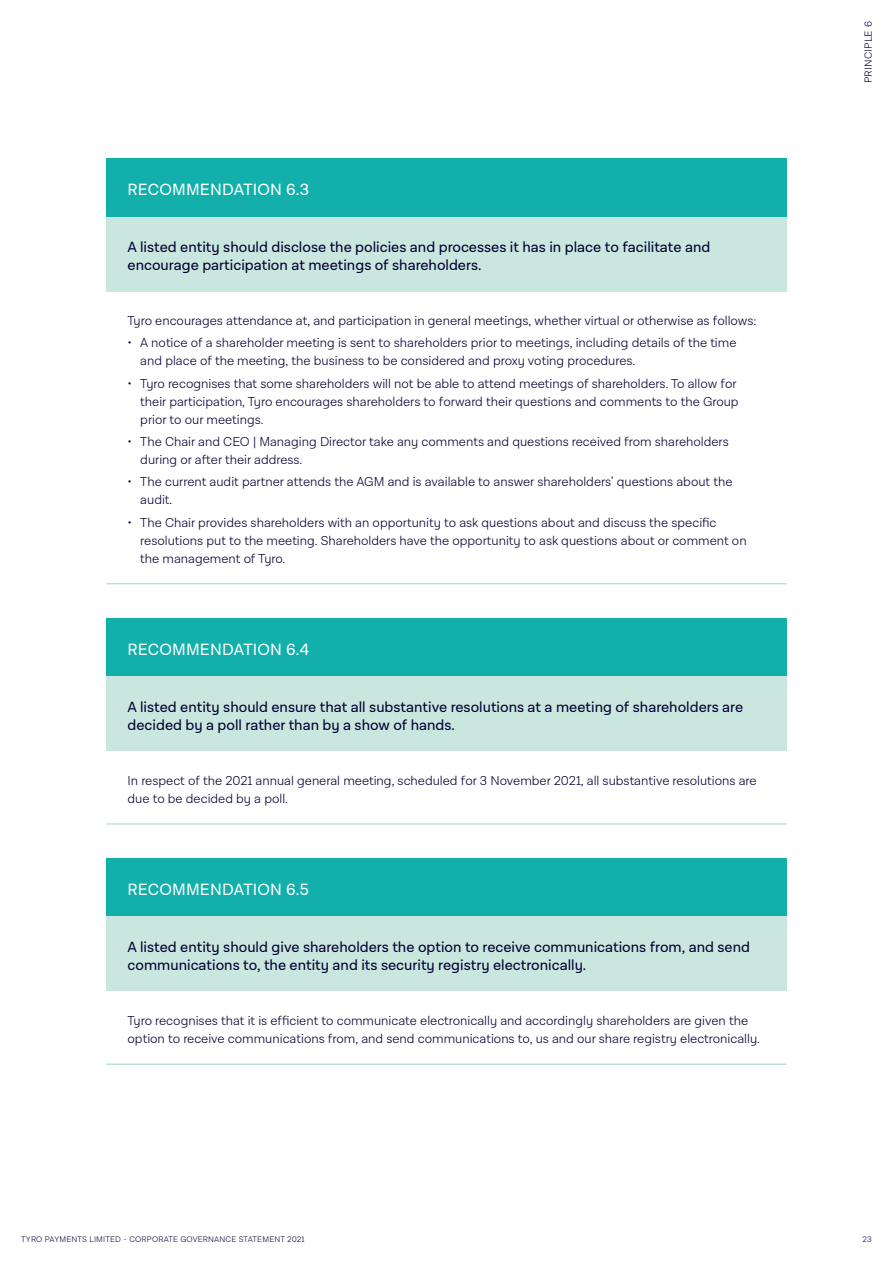
<style>
.page{position:relative;width:893px;height:1263px;background:#fff}
.page>*{position:absolute;margin:0;border:0;box-sizing:border-box;transform-origin:0 0}
._2021-H3_WHITE{font:16.5px "Lota Grotesque Alt 3";letter-spacing:.01em;color:#fff}
._2021-table_intro{font:15px/18px "Lota Grotesque Alt 3";color:#050233}
._2020_StandardTable{font:300 13.2px/18px "Lota Grotesque Alt 3";color:#050233}
.t1{font:300 10.5px "Lota Grotesque Alt 3";letter-spacing:.02em;color:#050233}
.t2{font:300 8.25px "Lota Grotesque Alt 3";letter-spacing:.02em;color:#050233}
</style>
<div class="page">
<div style="left:106px;top:159px;width:681px;height:58px;background:#13afaa"></div>
<div style="left:106px;top:217px;width:681px;height:74px;background:#cae7df"></div>
<hr style="left:106px;top:583px;width:681px;height:1px;background:#98d4c6">
<div style="left:106px;top:618px;width:681px;height:58px;background:#13afaa"></div>
<div style="left:106px;top:676px;width:681px;height:75px;background:#cae7df"></div>
<hr style="left:106px;top:824px;width:681px;height:1px;background:#98d4c6">
<div style="left:106px;top:858px;width:681px;height:58px;background:#13afaa"></div>
<div style="left:106px;top:916px;width:681px;height:75px;background:#cae7df"></div>
<hr style="left:106px;top:1064px;width:681px;height:1px;background:#98d4c6">
<p class="_2021-H3_WHITE" style="left:128px;top:181px;width:183px">RECOMMENDATION 6.3</p>
<p class="_2021-table_intro" style="left:128px;top:239px;width:584px">A listed entity should disclose the policies and processes it has in place to facilitate and encourage participation at meetings of shareholders.</p>
<p class="_2020_StandardTable" style="left:128px;top:312px;width:631px">Tyro encourages attendance at, and participation in general meetings, whether virtual or otherwise as follows:</p>
<p class="_2020_StandardTable" style="left:140px;top:334px;width:598px;text-indent:-13px">• A notice of a shareholder meeting is sent to shareholders prior to meetings, including details of the time and place of the meeting, the business to be considered and proxy voting procedures.</p>
<p class="_2020_StandardTable" style="left:140px;top:374px;width:600px;text-indent:-13px">• Tyro recognises that some shareholders will not be able to attend meetings of shareholders. To allow for their participation, Tyro encourages shareholders to forward their questions and comments to the Group prior to our meetings.</p>
<p class="_2020_StandardTable" style="left:140px;top:433px;width:590px;text-indent:-13px">• The Chair and CEO | Managing Director take any comments and questions received from shareholders during or after their address.</p>
<p class="_2020_StandardTable" style="left:140px;top:473px;width:594px;text-indent:-13px">• The current audit partner attends the AGM and is available to answer shareholders’ questions about the audit.</p>
<p class="_2020_StandardTable" style="left:140px;top:513px;width:608px;text-indent:-13px">• The Chair provides shareholders with an opportunity to ask questions about and discuss the specific resolutions put to the meeting. Shareholders have the opportunity to ask questions about or comment on the management of Tyro.</p>
<p class="_2021-H3_WHITE" style="left:128px;top:640px;width:183px">RECOMMENDATION 6.4</p>
<p class="_2021-table_intro" style="left:128px;top:698px;width:617px">A listed entity should ensure that all substantive resolutions at a meeting of shareholders are decided by a poll rather than by a show of hands.</p>
<p class="_2020_StandardTable" style="left:128px;top:771px;width:631px">In respect of the 2021 annual general meeting, scheduled for 3 November 2021, all substantive resolutions are due to be decided by a poll.</p>
<p class="_2021-H3_WHITE" style="left:128px;top:880px;width:183px">RECOMMENDATION 6.5</p>
<p class="_2021-table_intro" style="left:128px;top:938px;width:624px">A listed entity should give shareholders the option to receive communications from, and send communications to, the entity and its security registry electronically.</p>
<p class="_2020_StandardTable" style="left:128px;top:1012px;width:634px">Tyro recognises that it is efficient to communicate electronically and accordingly shareholders are given the option to receive communications from, and send communications to, us and our share registry electronically.</p>
<p class="t1" style="left:862px;top:83px;width:63px;rotate:-90deg">PRINCIPLE 6</p>
<p class="t2" style="left:21px;top:1234px;width:285px">TYRO PAYMENTS LIMITED - CORPORATE GOVERNANCE STATEMENT 2021</p>
<p class="t2" style="left:862px;top:1234px;width:11px">23</p>
</div>
